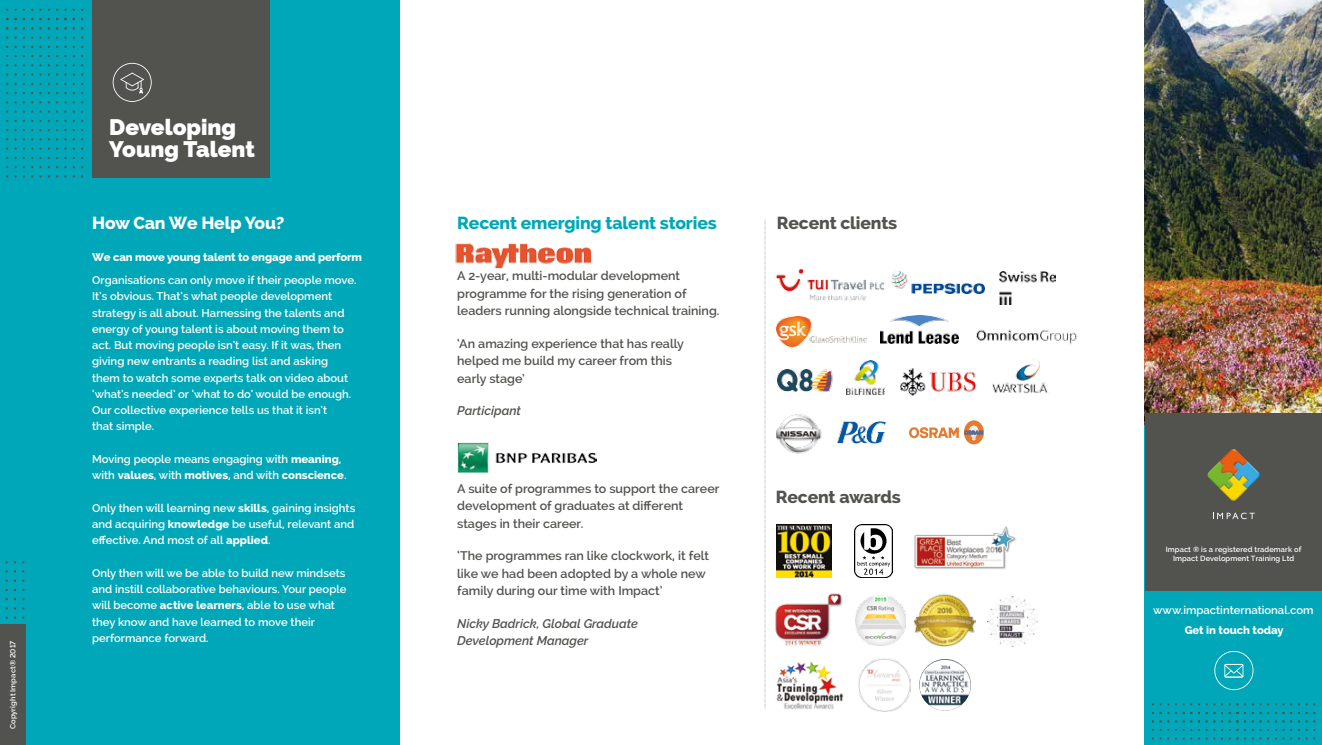
<style>
.page{position:relative;width:1322px;height:745px;background:#fff}
.page>*{position:absolute;margin:0;border:0;box-sizing:border-box;transform-origin:0 0}
.t1{font:800 22.5px/22.5px "Raleway";color:#fff}
.t2{font:800 17.5px "Raleway";letter-spacing:-.01em;color:#00a7b8}
.t3{font:800 17.5px "Raleway";letter-spacing:-.01em;color:#52524f}
.t4{font:800 17.5px "Raleway";letter-spacing:-.01em;color:#fff}
.t5{font:600 12.5px/17.5px "Raleway";color:#52524f}
.t6{font:italic 600 12.5px/17.5px "Raleway";color:#52524f}
.t7{font:600 11.25px/16.2px "Raleway";color:#fff}
.t8{font:800 11.25px "Raleway";letter-spacing:-.01em;color:#fff}
.t9{font:600 7.5px/9.2px "Raleway";letter-spacing:.01em;color:#fff;text-align:center}
.s1{font-weight:800}
</style>
<div class="page">
<div style="left:0;top:0;width:744px;height:744px;background:#00a7b8"></div>
<div style="left:401px;top:0;width:744px;height:744px;background:#fff"></div>
<div style="left:92px;top:0;width:178px;height:177px;background:#52524f"></div>
<img style="left:776px;top:316px;width:90px;height:30px">
<img style="left:880px;top:315px;width:78px;height:28px">
<img style="left:976px;top:329px;width:101px;height:16px">
<img style="left:992px;top:359px;width:56px;height:35px">
<img style="left:777px;top:369px;width:56px;height:22px">
<img style="left:847px;top:360px;width:38px;height:34px">
<img style="left:900px;top:368px;width:75px;height:27px">
<img style="left:775px;top:268px;width:110px;height:33px">
<img style="left:891px;top:271px;width:94px;height:22px">
<img style="left:999px;top:272px;width:56px;height:32px">
<img style="left:837px;top:421px;width:49px;height:22px">
<svg style="left:964px;top:420px;width:20px;height:24px"></svg>
<svg style="left:909px;top:425px;width:73px;height:15px"></svg>
<img style="left:776px;top:414px;width:46px;height:40px">
<img style="left:855px;top:524px;width:37px;height:53px">
<img style="left:777px;top:524px;width:55px;height:53px">
<img style="left:914px;top:526px;width:102px;height:44px">
<img style="left:987px;top:596px;width:50px;height:49px">
<img style="left:775px;top:593px;width:68px;height:53px">
<img style="left:913px;top:594px;width:62px;height:51px">
<img style="left:855px;top:595px;width:51px;height:50px">
<img style="left:776px;top:661px;width:68px;height:49px">
<img style="left:858px;top:658px;width:52px;height:53px">
<img style="left:919px;top:658px;width:52px;height:52px;border-radius:26px">
<svg style="left:764px;top:219px;width:1px;height:489px"></svg>
<div style="left:1145px;top:0;width:177px;height:744px;background:#00a7b8"></div>
<img style="left:1145px;top:0;width:177px;height:413px">
<div style="left:1145px;top:413px;width:177px;height:177px;background:#52524f"></div>
<svg style="left:1213px;top:512px;width:41px;height:7px"></svg>
<img style="left:1207px;top:449px;width:26px;height:41px">
<img style="left:455px;top:243px;width:137px;height:26px">
<img style="left:458px;top:442px;width:138px;height:30px">
<div style="left:0;top:624px;width:25px;height:120px;background:#52524f"></div>
<svg style="left:113px;top:63px;width:39px;height:39px"></svg>
<svg style="left:1214px;top:651px;width:39px;height:38px"></svg>
<p class="t9" style="left:8px;top:728px;width:90px;rotate:-90deg">Copyright Impact® 2017</p>
<h1 class="t1" style="left:109px;top:116px;width:147px">Developing<br>Young Talent</h1>
<h2 class="t4" style="left:92px;top:213px;width:194px">How Can We Help You?</h2>
<p class="t8" style="left:92px;top:250px;width:271px">We can move young talent to engage and perform</p>
<p class="t7" style="left:92px;top:272px;width:266px">Organisations can only move if their people move.<br>It’s obvious. That’s what people development strategy is all about. Harnessing the talents and energy of young talent is about moving them to act. But moving people isn’t easy. If it was, then giving new entrants a reading list and asking them to watch some experts talk on video about ‘what’s needed’ or ‘what to do’ would be enough.<br>Our collective experience tells us that it isn’t<br>that simple.</p>
<p class="t7" style="left:92px;top:450px;width:256px">Moving people means engaging with <span class="s1">meaning</span>, with <span class="s1">values</span>, with <span class="s1">motives</span>, and with <span class="s1">conscience</span>.</p>
<p class="t7" style="left:92px;top:499px;width:265px;text-align:justify">Only then will learning new <span class="s1">skills</span>, gaining insights and acquiring <span class="s1">knowledge</span> be useful, relevant and effective. And most of all <span class="s1">applied</span>.</p>
<p class="t7" style="left:92px;top:564px;width:256px">Only then will we be able to build new mindsets and instill collaborative behaviours. Your people will become <span class="s1">active learners</span>, able to use what they know and have learned to move their performance forward.</p>
<h2 class="t2" style="left:457px;top:213px;width:261px">Recent emerging talent stories</h2>
<p class="t5" style="left:457px;top:267px;width:264px">A 2-year, multi-modular development programme for the rising generation of leaders running alongside technical training.</p>
<p class="t5" style="left:457px;top:334px;width:228px">‘An amazing experience that has really helped me build my career from this early stage’</p>
<p class="t6" style="left:457px;top:402px;width:65px">Participant</p>
<p class="t5" style="left:457px;top:479px;width:264px">A suite of programmes to support the career development of graduates at different stages in their career.</p>
<p class="t5" style="left:457px;top:546px;width:253px">‘The programmes ran like clockwork, it felt like we had been adopted by a whole new family during our time with Impact’</p>
<p class="t6" style="left:457px;top:614px;width:182px">Nicky Badrick, Global Graduate<br>Development Manager</p>
<h2 class="t3" style="left:777px;top:213px;width:122px">Recent clients</h2>
<h2 class="t3" style="left:776px;top:486px;width:127px">Recent awards</h2>
<p class="t9" style="left:1165px;top:544px;width:137px">Impact ® is a registered trademark of<br>Impact Development Training Ltd</p>
<p class="t7" style="left:1153px;top:601px;width:162px">www.impactinternational.com</p>
<p class="t8" style="left:1184px;top:622px;width:100px">Get in touch today</p>
</div>
